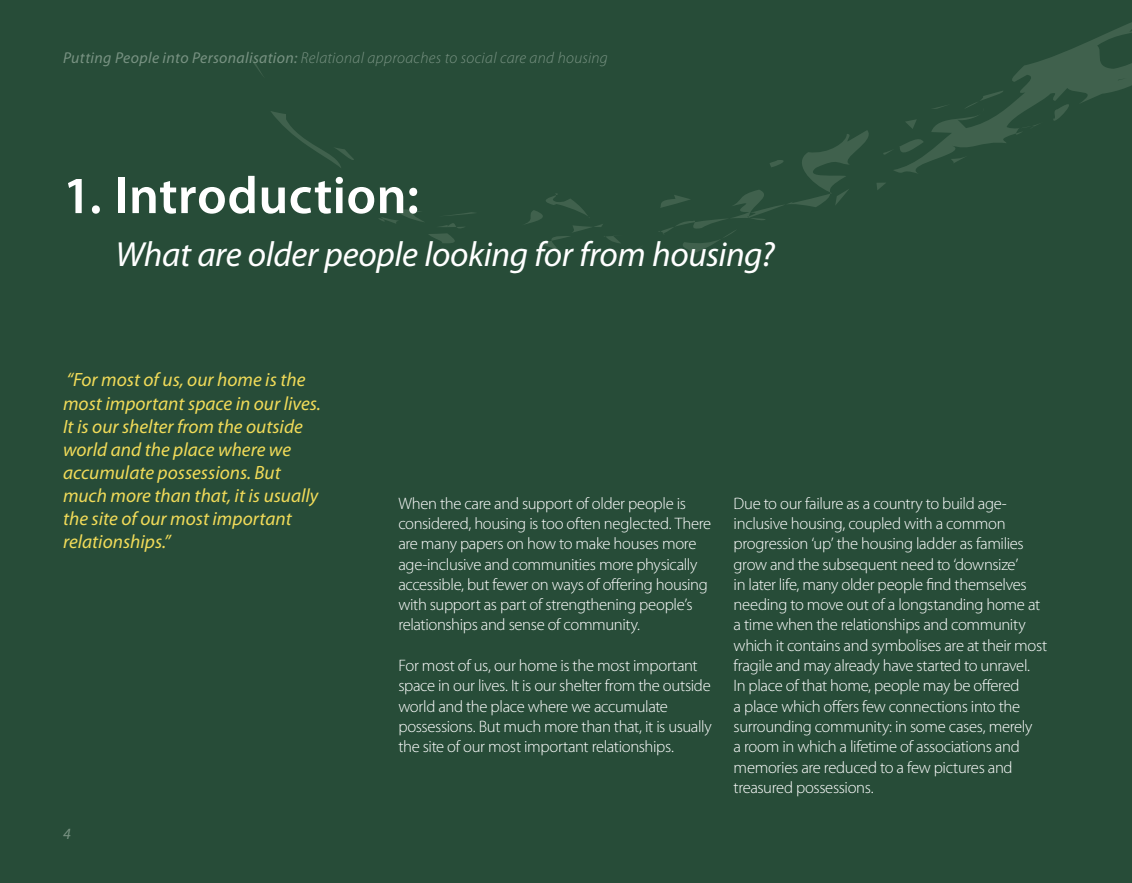
<style>
.page{position:relative;width:1132px;height:883px;background:#fff}
.page>*{position:absolute;margin:0;border:0;box-sizing:border-box;transform-origin:0 0}
.t1{font:600 52.5px "Myriad Pro";letter-spacing:.01em;color:#fff}
.RPHeader1{font:italic 35px "Myriad Pro";letter-spacing:-.01em;color:#fff}
.t2{font:italic 19.25px/23.1px "Myriad Pro";color:#f1db59}
.RPBody{font:300 16.62px/20.3px "Myriad Pro";letter-spacing:-.02em;color:#fff}
.t3{font:italic 300 15.75px "Myriad Pro";letter-spacing:.02em;color:#789282}
.t4{font:italic 15.75px "Myriad Pro";color:#789282}
.s1{font-weight:400}
</style>
<div class="page">
<div style="left:0;top:0;width:1131px;height:883px;background:#274c38"></div>
<svg style="left:252px;top:60px;width:11px;height:16px"></svg>
<svg style="left:271px;top:111px;width:83px;height:57px"></svg>
<svg style="left:379px;top:209px;width:95px;height:34px"></svg>
<svg style="left:526px;top:193px;width:114px;height:61px"></svg>
<svg style="left:923px;top:23px;width:208px;height:141px"></svg>
<svg style="left:950px;top:156px;width:17px;height:8px"></svg>
<svg style="left:1050px;top:91px;width:36px;height:39px"></svg>
<svg style="left:659px;top:119px;width:264px;height:135px"></svg>
<svg style="left:963px;top:91px;width:41px;height:22px"></svg>
<svg style="left:930px;top:104px;width:20px;height:5px"></svg>
<p class="t3" style="left:63px;top:48px;width:546px"><span class="s1">Putting People into Personalisation:</span> Relational approaches to social care and housing</p>
<p class="t1" style="left:63px;top:162px;width:357px">1. Introduction:</p>
<p class="RPHeader1" style="left:115px;top:232px;width:660px">What are older people looking for from housing?</p>
<p class="t2" style="left:63px;top:368px;width:259px">“For most of us, our home is the most important space in our lives.<br>It is our shelter from the outside world and the place where we accumulate possessions. But much more than that, it is usually the site of our most important relationships.”</p>
<p class="t4" style="left:63px;top:824px;width:9px">4</p>
<p class="RPBody" style="left:398px;top:493px;width:314px">When the care and support of older people is considered, housing is too often neglected. There are many papers on how to make houses more age-inclusive and communities more physically accessible, but fewer on ways of offering housing with support as part of strengthening people’s relationships and sense of community.</p>
<p class="RPBody" style="left:398px;top:656px;width:315px">For most of us, our home is the most important space in our lives. It is our shelter from the outside world and the place where we accumulate possessions. But much more than that, it is usually the site of our most important relationships.</p>
<p class="RPBody" style="left:733px;top:493px;width:315px">Due to our failure as a country to build age&shy;inclusive housing, coupled with a common progression ‘up’ the housing ladder as families grow and the subsequent need to ‘downsize’<br>in later life, many older people find themselves needing to move out of a longstanding home at a time when the relationships and community which it contains and symbolises are at their most fragile and may already have started to unravel.<br>In place of that home, people may be offered<br>a place which offers few connections into the surrounding community: in some cases, merely<br>a room in which a lifetime of associations and memories are reduced to a few pictures and treasured possessions.</p>
</div>
